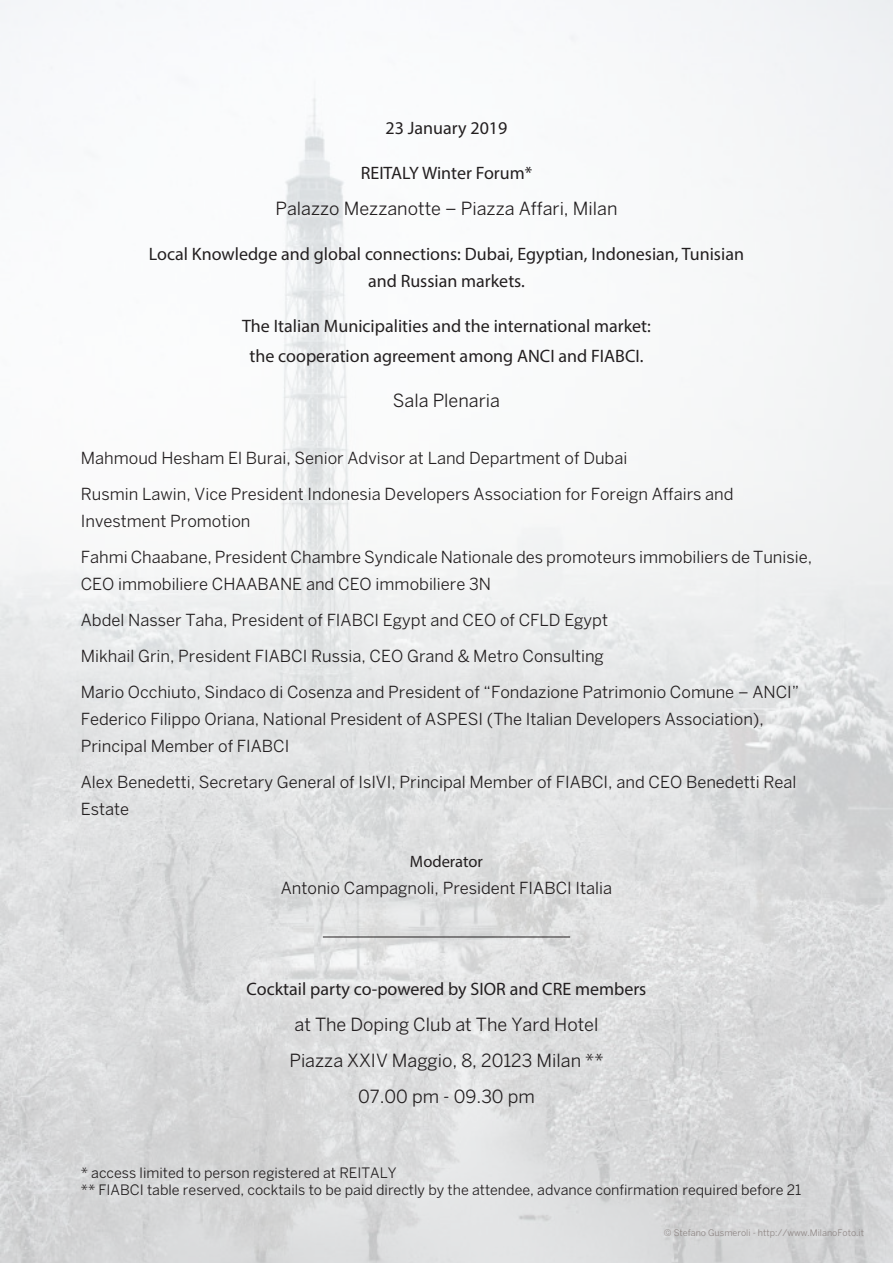
<style>
.page{position:relative;width:893px;height:1263px;background:#fff}
.page>*{position:absolute;margin:0;border:0;box-sizing:border-box;transform-origin:0 0}
.t1{font:18px/27px "Myriad Pro";color:#231f20;text-align:center}
.t2{font:18px/36px "Benton Sans";color:#231f20;text-align:center}
.t3{font:16.5px/36px "Benton Sans";color:#231f20}
.t4{font:16.5px "Myriad Pro";color:#231f20}
.t5{font:14.25px/17.1px "Benton Sans";color:#231f20}
.t6{font:9px "Benton Sans";color:#8f8785}
</style>
<div class="page">
<img style="left:0;top:0;width:893px;height:1263px">
<hr style="left:323px;top:936px;width:247px;height:1px;background:#231f20">
<p class="t1" style="left:386px;top:114px;width:122px">23 January 2019</p>
<p class="t1" style="left:361px;top:159px;width:173px">REITALY Winter Forum*</p>
<p class="t2" style="left:275px;top:190px;width:343px">Palazzo Mezzanotte – Piazza Affari, Milan</p>
<p class="t1" style="left:149px;top:240px;width:596px">Local Knowledge and global connections: Dubai, Egyptian, Indonesian, Tunisian and Russian markets.</p>
<p class="t1" style="left:242px;top:310px;width:410px;line-height:30px">The Italian Municipalities and the international market: the cooperation agreement among ANCI and FIABCI.</p>
<p class="t2" style="left:393px;top:382px;width:109px">Sala Plenaria</p>
<p class="t3" style="left:81px;top:439px;width:654px">Mahmoud Hesham El Burai, Senior Advisor at Land Department of Dubai<br>Rusmin Lawin, Vice President Indonesia Developers Association for Foreign Affairs and</p>
<p class="t3" style="left:81px;top:502px;width:733px">Investment Promotion<br>Fahmi Chaabane, President Chambre Syndicale Nationale des promoteurs immobiliers de Tunisie,</p>
<p class="t3" style="left:81px;top:565px;width:720px">CEO immobiliere CHAABANE and CEO immobiliere 3N<br>Abdel Nasser Taha, President of FIABCI Egypt and CEO of CFLD Egypt<br>Mikhail Grin, President FIABCI Russia, CEO Grand &amp; Metro Consulting<br>Mario Occhiuto, Sindaco di Cosenza and President of “Fondazione Patrimonio Comune – ANCI”</p>
<p class="t3" style="left:81px;top:705px;width:685px;line-height:27px">Federico Filippo Oriana, National President of ASPESI (The Italian Developers Association),<br>Principal Member of FIABCI</p>
<p class="t3" style="left:81px;top:768px;width:717px;line-height:27px">Alex Benedetti, Secretary General of IsIVI, Principal Member of FIABCI, and CEO Benedetti Real<br>Estate</p>
<p class="t4" style="left:410px;top:851px;width:75px">Moderator</p>
<p class="t3" style="left:281px;top:870px;width:333px">Antonio Campagnoli, President FIABCI Italia</p>
<p class="t1" style="left:247px;top:975px;width:401px">Cocktail party co-powered by SIOR and CRE members</p>
<p class="t2" style="left:289px;top:1006px;width:316px">at The Doping Club at The Yard Hotel<br>Piazza XXIV Maggio, 8, 20123 Milan **<br>07.00 pm - 09.30 pm</p>
<p class="t5" style="left:81px;top:1164px;width:722px">* access limited to person registered at REITALY<br>** FIABCI table reserved, cocktails to be paid directly by the attendee, advance confirmation required before 21</p>
<p class="t6" style="left:664px;top:1227px;width:202px">© Stefano Gusmeroli - http://www.MilanoFoto.it</p>
</div>
